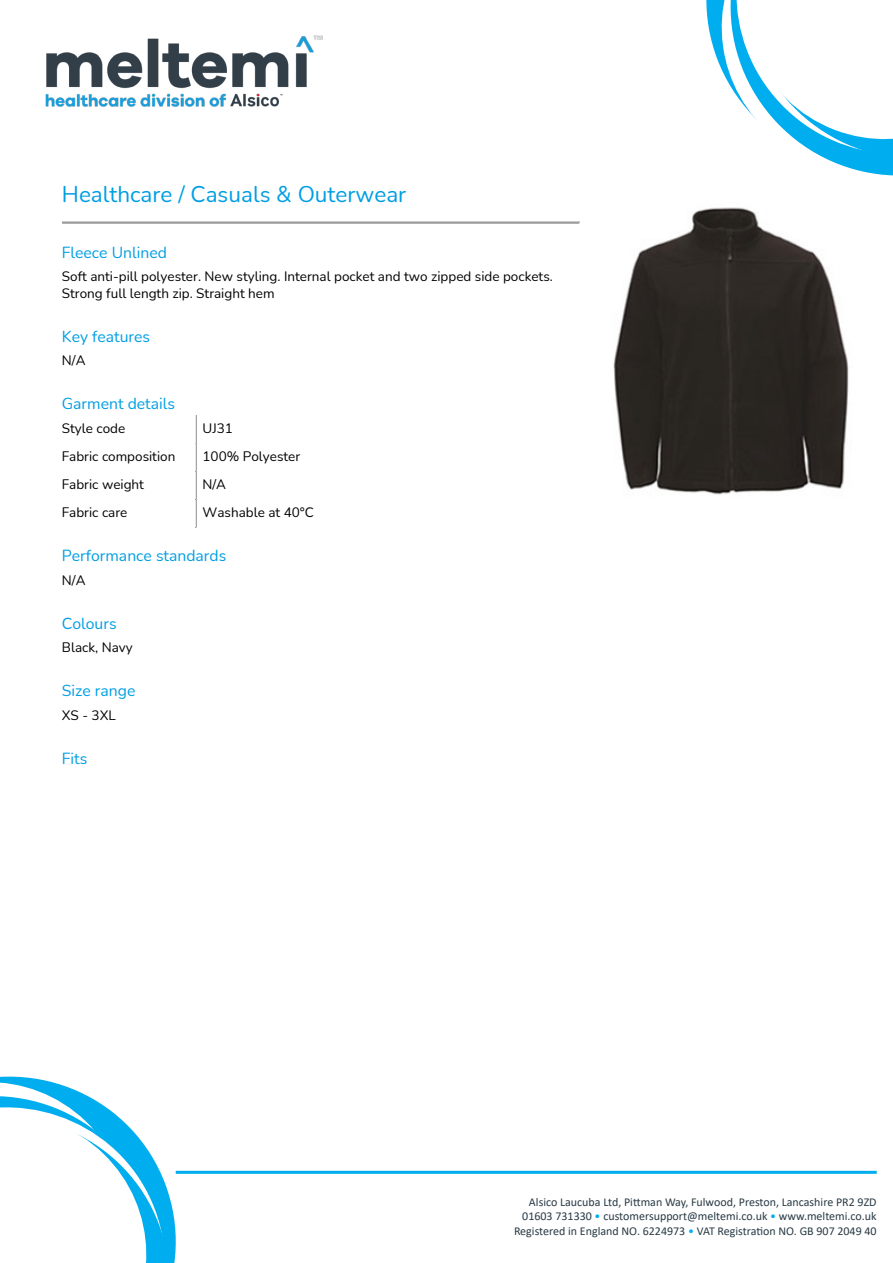
<style>
.page{position:relative;width:893px;height:1263px;background:#fff}
.page>*{position:absolute;margin:0;border:0;box-sizing:border-box;transform-origin:0 0}
.t1{font:22.5px "Nunito Regula";color:#009ee3}
.t2{font:15.75px "Nunito Regula";color:#009ee3}
.t3{font:13.5px/16.8px "Nunito Regula";color:#000}
.t4{font:12px "Calibri";color:#293a45}
.s1{color:#00aeef}
</style>
<div class="page">
<svg style="left:0;top:1076px;width:197px;height:187px"></svg>
<svg style="left:706px;top:0;width:187px;height:176px"></svg>
<hr style="left:176px;top:1171px;width:701px;height:3px;background:#00aeef">
<img style="left:45px;top:35px;width:278px;height:72px">
<hr style="left:62px;top:221px;width:517px;height:3px;background:#999">
<svg style="left:196px;top:415px;width:1px;height:112px"></svg>
<img style="left:613px;top:207px;width:236px;height:288px">
<h1 class="t1" style="left:62px;top:180px;width:346px">Healthcare / Casuals &amp; Outerwear</h1>
<p class="t2" style="left:62px;top:242px;width:107px">Fleece Unlined</p>
<p class="t3" style="left:62px;top:268px;width:492px">Soft anti-pill polyester. New styling. Internal pocket and two zipped side pockets.<br>Strong full length zip. Straight hem</p>
<p class="t2" style="left:62px;top:326px;width:90px">Key features</p>
<p class="t3" style="left:62px;top:352px;width:25px">N/A</p>
<p class="t2" style="left:62px;top:393px;width:115px">Garment details</p>
<p class="t3" style="left:62px;top:420px;width:65px">Style code</p>
<p class="t3" style="left:202px;top:420px;width:32px">UJ31</p>
<p class="t3" style="left:62px;top:448px;width:115px">Fabric composition</p>
<p class="t3" style="left:202px;top:448px;width:99px">100% Polyester</p>
<p class="t3" style="left:62px;top:476px;width:84px">Fabric weight</p>
<p class="t3" style="left:202px;top:476px;width:25px">N/A</p>
<p class="t3" style="left:62px;top:504px;width:67px">Fabric care</p>
<p class="t3" style="left:202px;top:504px;width:113px">Washable at 40°C</p>
<p class="t2" style="left:62px;top:545px;width:166px">Performance standards</p>
<p class="t3" style="left:62px;top:572px;width:25px">N/A</p>
<p class="t2" style="left:62px;top:613px;width:56px">Colours</p>
<p class="t3" style="left:62px;top:639px;width:72px">Black, Navy</p>
<p class="t2" style="left:62px;top:680px;width:75px">Size range</p>
<p class="t3" style="left:62px;top:707px;width:55px">XS - 3XL</p>
<p class="t2" style="left:62px;top:748px;width:27px">Fits</p>
<p class="t4" style="left:529px;top:1194px;width:349px">Alsico Laucuba Ltd, Pittman Way, Fulwood, Preston, Lancashire PR2 9ZD</p>
<p class="t4" style="left:522px;top:1208px;width:356px">01603 731330 <span class="s1">•</span> customersupport@meltemi.co.uk <span class="s1">•</span> www.meltemi.co.uk</p>
<p class="t4" style="left:514px;top:1222px;width:364px">Registered in England NO. 6224973 <span class="s1">•</span> VAT Registration NO. GB 907 2049 40</p>
</div>
